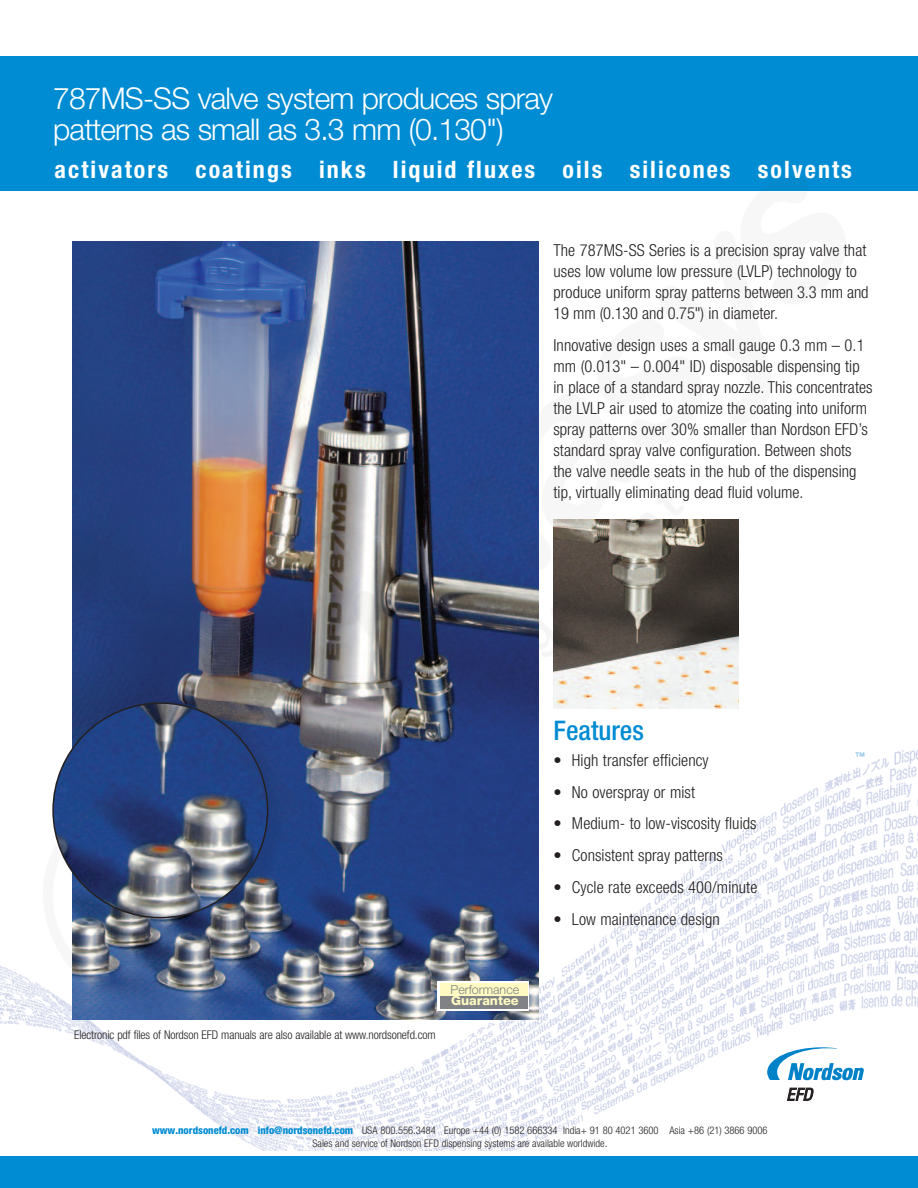
<style>
.page{position:relative;width:918px;height:1188px;background:#fff}
.page>*{position:absolute;margin:0;border:0;box-sizing:border-box;transform-origin:0 0}
.t1{font:300 30px/31.5px "Helvetica Neue";letter-spacing:-.03em;color:#fff}
.t2{font:500 condensed 27px "Helvetica Neue";color:#008cd2}
.t3{font:700 condensed 24px "Helvetica Neue";letter-spacing:.085em;color:#fff}
.t4{font:300 condensed 16.5px/21px "Helvetica Neue";letter-spacing:.005em;color:#231f20}
.t5{font:800 12.75px "Helvetica Neue LT Std";color:#fffac1}
.t6{font:300 12.45px "Helvetica Neue";color:#808285}
.t7{font:300 condensed 12px "Helvetica Neue";letter-spacing:-.01em;color:#231f20}
.t8{font:12px "Helvetica";color:#79b9e5}
.t9{font:300 condensed 10.5px/13.5px "Helvetica Neue";color:#231f20;text-align:center}
.s1{font-family:"Helvetica Neue LT Std";font-weight:800;color:#008cd2}
.s2{font-size:12px}
</style>
<div class="page">
<img style="left:121px;top:1053px;width:727px;height:98px">
<svg style="left:787px;top:1088px;width:26px;height:13px"></svg>
<svg style="left:767px;top:1053px;width:97px;height:27px"></svg>
<div style="left:0;top:56px;width:918px;height:135px;background:#008cd2"></div>
<div style="left:0;top:1156px;width:918px;height:32px;background:#008cd2"></div>
<img style="left:0;top:241px;width:918px;height:812px">
<h1 class="t1" style="left:53px;top:82px;width:501px">787MS-SS valve system produces spray patterns as small as 3.3 mm (0.130")</h1>
<h3 class="t3" style="left:55px;top:155px;width:799px">activators coatings inks liquid fluxes oils silicones solvents</h3>
<p class="t4" style="left:553px;top:241px;width:317px">The 787MS-SS Series is a precision spray valve that uses low volume low pressure (LVLP) technology to produce uniform spray patterns between 3.3 mm and 19 mm (0.130 and 0.75") in diameter.</p>
<p class="t4" style="left:553px;top:336px;width:321px">Innovative design uses a small gauge 0.3 mm – 0.1 mm (0.013" – 0.004" ID) disposable dispensing tip in place of a standard spray nozzle. This concentrates the LVLP air used to atomize the coating into uniform spray patterns over 30% smaller than Nordson EFD’s standard spray valve configuration. Between shots the valve needle seats in the hub of the dispensing tip, virtually eliminating dead fluid volume.</p>
<p class="t7" style="left:74px;top:1031px;width:363px">Electronic pdf files of Nordson EFD manuals are also available at www.nordsonefd.com</p>
<p class="t6" style="left:451px;top:982px;width:70px">Performance</p>
<p class="t5" style="left:451px;top:996px;width:69px">Guarantee</p>
<h2 class="t2" style="left:554px;top:721px;width:92px">Features</h2>
<p class="t4" style="left:553px;top:751px;width:157px">• High transfer efficiency</p>
<p class="t4" style="left:553px;top:783px;width:143px">• No overspray or mist</p>
<p class="t4" style="left:553px;top:814px;width:205px">• Medium- to low-viscosity fluids</p>
<p class="t4" style="left:553px;top:846px;width:171px">• Consistent spray patterns</p>
<p class="t4" style="left:553px;top:878px;width:205px">• Cycle rate exceeds 400/minute</p>
<p class="t4" style="left:553px;top:910px;width:168px">• Low maintenance design</p>
<p class="t9" style="left:152px;top:1124px;width:617px"><span class="s1">www.nordsonefd.com info@nordsonefd.com</span> USA 800.556.3484 Europe +44 (0) 1582 666334 India+ 91 80 4021 3600 Asia +86 (21) 3866 9006<br>Sales and service of Nordson EFD dispensing systems are available worldwide<span class="s2">.</span></p>
<p class="t8" style="left:854px;top:749px;width:13px">™</p>
</div>
